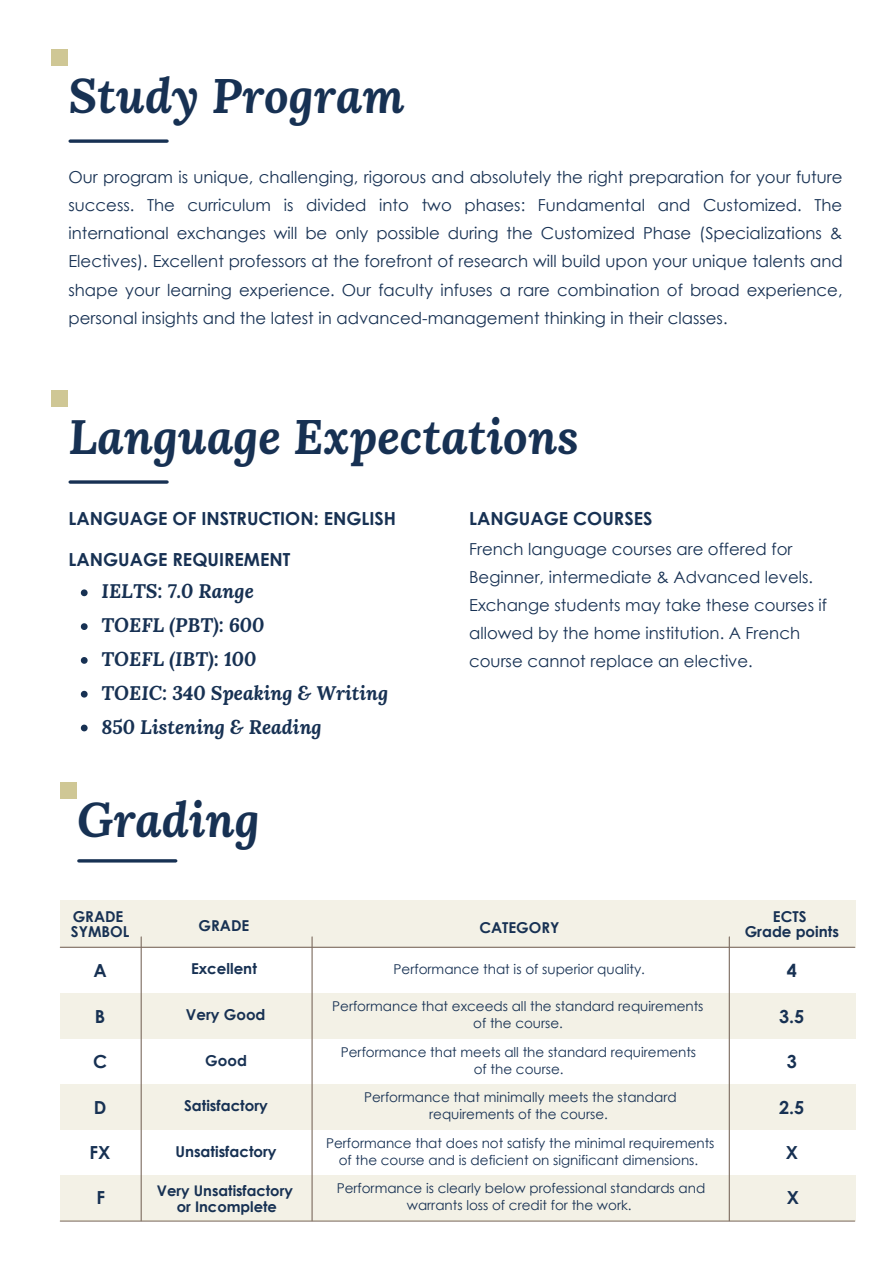
<style>
.page{position:relative;width:894px;height:1264px;background:#fff}
.page>*{position:absolute;margin:0;border:0;box-sizing:border-box;transform-origin:0 0}
.t1{font:italic 700 48px "Lora";color:#173153}
.t2{font:italic 700 19.5px/33.8px "Lora";color:#173153}
.t3{font:700 18px "Century Gothic";color:#173153}
.t4{font:16.5px/28.2px "Century Gothic";color:#173153;text-align:justify}
.t5{font:700 15px/15.8px "Century Gothic";color:#173153}
.t6{font:700 14.7px/15.5px "Century Gothic";color:#173153;text-align:center}
.t7{font:13.5px/17px "Century Gothic";color:#173153;text-align:center}
</style>
<div class="page">
<div style="left:51px;top:49px;width:17px;height:17px;background:#cfc795"></div>
<div style="left:51px;top:390px;width:17px;height:17px;background:#cfc795"></div>
<svg style="left:70px;top:139px;width:97px;height:4px"></svg>
<hr style="left:70px;top:480px;width:97px;height:3px;background:#173153">
<svg style="left:81px;top:589px;width:7px;height:7px"></svg>
<svg style="left:81px;top:623px;width:7px;height:7px"></svg>
<svg style="left:81px;top:657px;width:7px;height:6px"></svg>
<svg style="left:81px;top:690px;width:7px;height:7px"></svg>
<svg style="left:81px;top:724px;width:7px;height:7px"></svg>
<div style="left:60px;top:782px;width:17px;height:17px;background:#cfc795"></div>
<hr style="left:79px;top:859px;width:97px;height:3px;background:#173153">
<div style="left:60px;top:900px;width:794px;height:47px;background:#f3f1e6"></div>
<div style="left:60px;top:993px;width:794px;height:45px;background:#f3f1e6"></div>
<hr style="left:60px;top:946px;width:794px;height:1px;background:#7d6c60">
<hr style="left:60px;top:1220px;width:794px;height:1px;background:#7d6c60">
<div style="left:60px;top:1084px;width:794px;height:45px;background:#f3f1e6"></div>
<div style="left:60px;top:1175px;width:794px;height:45px;background:#f3f1e6"></div>
<hr style="left:311px;top:936px;width:1px;height:284px;background:#7d6c60">
<hr style="left:141px;top:936px;width:1px;height:284px;background:#7d6c60">
<hr style="left:728px;top:936px;width:1px;height:284px;background:#7d6c60">
<h1 class="t1" style="left:68px;top:63px;width:337px">Study Program</h1>
<p class="t4" style="left:68px;top:162px;width:775px">Our program is unique, challenging, rigorous and absolutely the right preparation for your future success. The curriculum is divided into two phases: Fundamental and Customized. The international exchanges will be only possible during the Customized Phase (Specializations &amp; Electives). Excellent professors at the forefront of research will build upon your unique talents and shape your learning experience. Our faculty infuses a rare combination of broad experience, personal insights and the latest in advanced-management thinking in their classes.</p>
<h1 class="t1" style="left:68px;top:404px;width:511px">Language Expectations</h1>
<p class="t3" style="left:68px;top:507px;width:329px">LANGUAGE OF INSTRUCTION: ENGLISH</p>
<p class="t3" style="left:68px;top:547px;width:223px">LANGUAGE REQUIREMENT</p>
<p class="t2" style="left:102px;top:574px;width:288px">IELTS: 7.0 Range<br>TOEFL (PBT): 600<br>TOEFL (IBT): 100<br>TOEIC: 340 Speaking &amp; Writing<br>850 Listening &amp; Reading</p>
<h1 class="t1" style="left:77px;top:787px;width:184px">Grading</h1>
<p class="t3" style="left:469px;top:507px;width:185px">LANGUAGE COURSES</p>
<p class="t4" style="left:469px;top:534px;width:359px;text-align:left">French language courses are offered for Beginner, intermediate &amp; Advanced levels.<br>Exchange students may take these courses if allowed by the home institution. A French course cannot replace an elective.</p>
<p class="t5" style="left:71px;top:907px;width:60px">GRADE<br>SYMBOL</p>
<p class="t3" style="left:93px;top:958px;width:15px">A</p>
<p class="t3" style="left:95px;top:1004px;width:12px">B</p>
<p class="t5" style="left:198px;top:917px;width:52px">GRADE</p>
<p class="t5" style="left:479px;top:919px;width:82px">CATEGORY</p>
<p class="t5" style="left:191px;top:960px;width:67px">Excellent</p>
<p class="t5" style="left:186px;top:1006px;width:81px">Very Good</p>
<p class="t7" style="left:393px;top:960px;width:253px">Performance that is of superior quality.</p>
<p class="t7" style="left:332px;top:997px;width:372px">Performance that exceeds all the standard requirements of the course.</p>
<p class="t3" style="left:93px;top:1050px;width:16px">C</p>
<p class="t5" style="left:205px;top:1052px;width:43px">Good</p>
<p class="t7" style="left:341px;top:1042px;width:356px">Performance that meets all the standard requirements of the course.</p>
<p class="t3" style="left:94px;top:1095px;width:14px">D</p>
<p class="t5" style="left:184px;top:1097px;width:85px">Satisfactory</p>
<p class="t7" style="left:364px;top:1088px;width:314px">Performance that minimally meets the standard requirements of the course.</p>
<p class="t3" style="left:90px;top:1141px;width:22px">FX</p>
<p class="t5" style="left:175px;top:1143px;width:103px">Unsatisfactory</p>
<p class="t7" style="left:326px;top:1133px;width:390px">Performance that does not satisfy the minimal requirements of the course and is deficient on significant dimensions.</p>
<p class="t3" style="left:96px;top:1186px;width:10px">F</p>
<p class="t6" style="left:157px;top:1182px;width:137px">Very Unsatisfactory or Incomplete</p>
<p class="t7" style="left:336px;top:1178px;width:370px">Performance is clearly below professional standards and warrants loss of credit for the work.</p>
<p class="t5" style="left:744px;top:907px;width:96px;text-align:center">ECTS<br>Grade points</p>
<p class="t3" style="left:786px;top:958px;width:12px">4</p>
<p class="t3" style="left:779px;top:1004px;width:27px">3.5</p>
<p class="t3" style="left:786px;top:1050px;width:12px">3</p>
<p class="t3" style="left:779px;top:1095px;width:27px">2.5</p>
<p class="t3" style="left:785px;top:1141px;width:14px">X</p>
<p class="t3" style="left:786px;top:1186px;width:14px">X</p>
</div>
